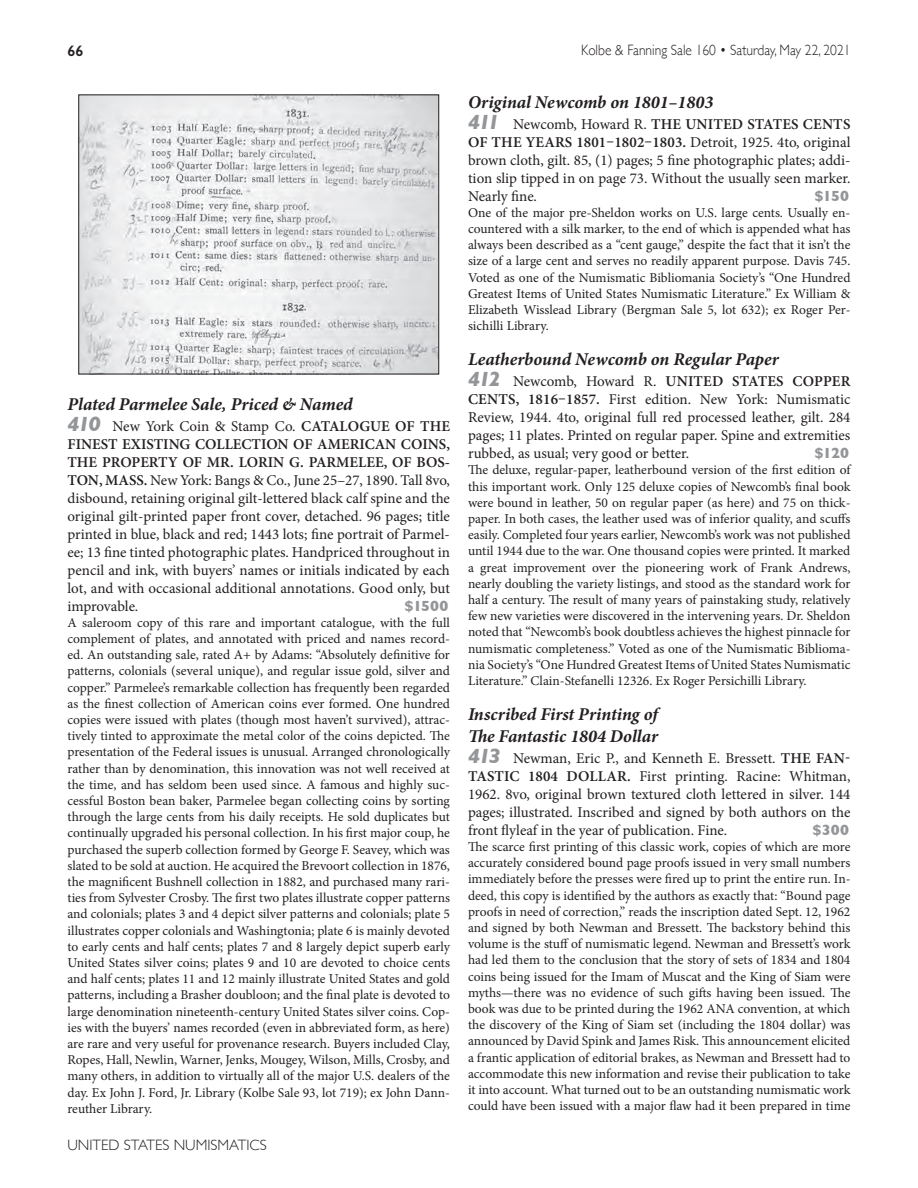
<style>
.page{position:relative;width:918px;height:1188px;background:#fff}
.page>*{position:absolute;margin:0;border:0;box-sizing:border-box;transform-origin:0 0}
.t1{font:italic 700 18px/21.6px "Minion Pro";color:#231f20}
.t2{font:15px/18px "Minion Pro";letter-spacing:-.005em;color:#231f20;text-align:justify}
.t3{font:300 15px "Gill Sans";color:#231f20;scale:.9 1}
.t4{font:300 15px "Gill Sans";color:#231f20}
.t5{font:700 15px "Gill Sans";color:#939598}
.t6{font:600 15px "Gill Sans";color:#231f20}
.t7{font:13.5px/16.2px "Minion Pro";color:#231f20;text-align:justify}
.s1{font-family:"Gill Sans";font-weight:700;font-style:italic;font-size:21px;color:#939598}
.s2{font-weight:600}
</style>
<div class="page">
<img style="left:80px;top:96px;width:357px;height:276px">
<div style="left:78px;top:94px;width:361px;height:280px;border:1px solid #231f20"></div>
<p class="t6" style="left:68px;top:42px;width:17px">66</p>
<p class="t3" style="left:581px;top:39px;width:301px">Kolbe &amp; Fanning Sale 160 • Saturday, May 22, 2021</p>
<h1 class="t1" style="left:68px;top:393px;width:287px">Plated Parmelee Sale, Priced &amp; Named</h1>
<p class="t2" style="left:68px;top:417px;width:384px"><span class="s1">410</span> New York Coin &amp; Stamp Co. <span class="s2">CATALOGUE OF THE FINEST EXISTING COLLECTION OF AMERICAN COINS, THE PROPERTY OF MR. LORIN G. PARMELEE, OF BOS-TON, MASS.</span> New York: Bangs &amp; Co., June 25–27, 1890. Tall 8vo, disbound, retaining original gilt-lettered black calf spine and the original gilt-printed paper front cover, detached. 96 pages; title printed in blue, black and red; 1443 lots; fine portrait of Parmel&shy;ee; 13 fine tinted photographic plates. Handpriced throughout in pencil and ink, with buyers’ names or initials indicated by each lot, and with occasional additional annotations. Good only, but improvable.</p>
<p class="t5" style="left:404px;top:594px;width:46px">$1500</p>
<p class="t7" style="left:68px;top:614px;width:384px">A saleroom copy of this rare and important catalogue, with the full complement of plates, and annotated with priced and names record&shy;ed. An outstanding sale, rated A+ by Adams: “Absolutely definitive for patterns, colonials (several unique), and regular issue gold, silver and copper.” Parmelee’s remarkable collection has frequently been regarded as the finest collection of American coins ever formed. One hundred copies were issued with plates (though most haven’t survived), attrac&shy;tively tinted to approximate the metal color of the coins depicted. The presentation of the Federal issues is unusual. Arranged chronologically rather than by denomination, this innovation was not well received at the time, and has seldom been used since. A famous and highly suc&shy;cessful Boston bean baker, Parmelee began collecting coins by sorting through the large cents from his daily receipts. He sold duplicates but continually upgraded his personal collection. In his first major coup, he purchased the superb collection formed by George F. Seavey, which was slated to be sold at auction. He acquired the Brevoort collection in 1876, the magnificent Bushnell collection in 1882, and purchased many rari&shy;ties from Sylvester Crosby. The first two plates illustrate copper patterns and colonials; plates 3 and 4 depict silver patterns and colonials; plate 5 illustrates copper colonials and Washingtonia; plate 6 is mainly devoted to early cents and half cents; plates 7 and 8 largely depict superb early United States silver coins; plates 9 and 10 are devoted to choice cents and half cents; plates 11 and 12 mainly illustrate United States and gold patterns, including a Brasher doubloon; and the final plate is devoted to large denomination nineteenth-century United States silver coins. Cop&shy;ies with the buyers’ names recorded (even in abbreviated form, as here) are rare and very useful for provenance research. Buyers included Clay, Ropes, Hall, Newlin, Warner, Jenks, Mougey, Wilson, Mills, Crosby, and many others, in addition to virtually all of the major U.S. dealers of the day. Ex John J. Ford, Jr. Library (Kolbe Sale 93, lot 719); ex John Dann&shy;reuther Library.</p>
<p class="t4" style="left:68px;top:1133px;width:201px">UNITED STATES NUMISMATICS</p>
<h1 class="t1" style="left:468px;top:91px;width:247px">Original Newcomb on 1801–1803</h1>
<p class="t2" style="left:468px;top:115px;width:384px"><span class="s1">411</span> Newcomb, Howard R. <span class="s2">THE UNITED STATES CENTS OF THE YEARS 1801–1802–1803.</span> Detroit, 1925. 4to, original brown cloth, gilt. 85, (1) pages; 5 fine photographic plates; addi&shy;tion slip tipped in on page 73. Without the usually seen marker.<br>Nearly fine.</p>
<p class="t5" style="left:814px;top:184px;width:36px">$150</p>
<p class="t7" style="left:468px;top:204px;width:384px">One of the major pre-Sheldon works on U.S. large cents. Usually en&shy;countered with a silk marker, to the end of which is appended what has always been described as a “cent gauge,” despite the fact that it isn’t the size of a large cent and serves no readily apparent purpose. Davis 745.<br>Voted as one of the Numismatic Bibliomania Society’s “One Hundred Greatest Items of United States Numismatic Literature.” Ex William &amp; Elizabeth Wisslead Library (Bergman Sale 5, lot 632); ex Roger Per&shy;sichilli Library.</p>
<h1 class="t1" style="left:468px;top:348px;width:312px">Leatherbound Newcomb on Regular Paper</h1>
<p class="t2" style="left:468px;top:373px;width:384px"><span class="s1">412</span> Newcomb, Howard R. <span class="s2">UNITED STATES COPPER CENTS, 1816–1857.</span> First edition. New York: Numismatic Review, 1944. 4to, original full red processed leather, gilt. 284 pages; 11 plates. Printed on regular paper. Spine and extremities rubbed, as usual; very good or better.</p>
<p class="t5" style="left:814px;top:441px;width:36px">$120</p>
<p class="t7" style="left:468px;top:462px;width:384px">The deluxe, regular-paper, leatherbound version of the first edition of this important work. Only 125 deluxe copies of Newcomb’s final book were bound in leather, 50 on regular paper (as here) and 75 on thick&shy;paper. In both cases, the leather used was of inferior quality, and scuffs easily. Completed four years earlier, Newcomb’s work was not published until 1944 due to the war. One thousand copies were printed. It marked a great improvement over the pioneering work of Frank Andrews, nearly doubling the variety listings, and stood as the standard work for half a century. The result of many years of painstaking study, relatively few new varieties were discovered in the intervening years. Dr. Sheldon noted that “Newcomb’s book doubtless achieves the highest pinnacle for numismatic completeness.” Voted as one of the Numismatic Biblioma&shy;nia Society’s “One Hundred Greatest Items of United States Numismatic Literature.” Clain-Stefanelli 12326. Ex Roger Persichilli Library.</p>
<h1 class="t1" style="left:468px;top:703px;width:192px">Inscribed First Printing of<br>The Fantastic 1804 Dollar</h1>
<p class="t2" style="left:468px;top:749px;width:384px"><span class="s1">413</span> Newman, Eric P., and Kenneth E. Bressett. <span class="s2">THE FAN-TASTIC 1804 DOLLAR.</span> First printing. Racine: Whitman, 1962. 8vo, original brown textured cloth lettered in silver. 144 pages; illustrated. Inscribed and signed by both authors on the front flyleaf in the year of publication. Fine.</p>
<p class="t5" style="left:812px;top:818px;width:38px">$300</p>
<p class="t7" style="left:468px;top:839px;width:384px">The scarce first printing of this classic work, copies of which are more accurately considered bound page proofs issued in very small numbers immediately before the presses were fired up to print the entire run. In&shy;deed, this copy is identified by the authors as exactly that: “Bound page proofs in need of correction,” reads the inscription dated Sept. 12, 1962 and signed by both Newman and Bressett. The backstory behind this volume is the stuff of numismatic legend. Newman and Bressett’s work had led them to the conclusion that the story of sets of 1834 and 1804 coins being issued for the Imam of Muscat and the King of Siam were myths—there was no evidence of such gifts having been issued. The book was due to be printed during the 1962 ANA convention, at which the discovery of the King of Siam set (including the 1804 dollar) was announced by David Spink and James Risk. This announcement elicited a frantic application of editorial brakes, as Newman and Bressett had to accommodate this new information and revise their publication to take it into account. What turned out to be an outstanding numismatic work could have been issued with a major flaw had it been prepared in time</p>
</div>
